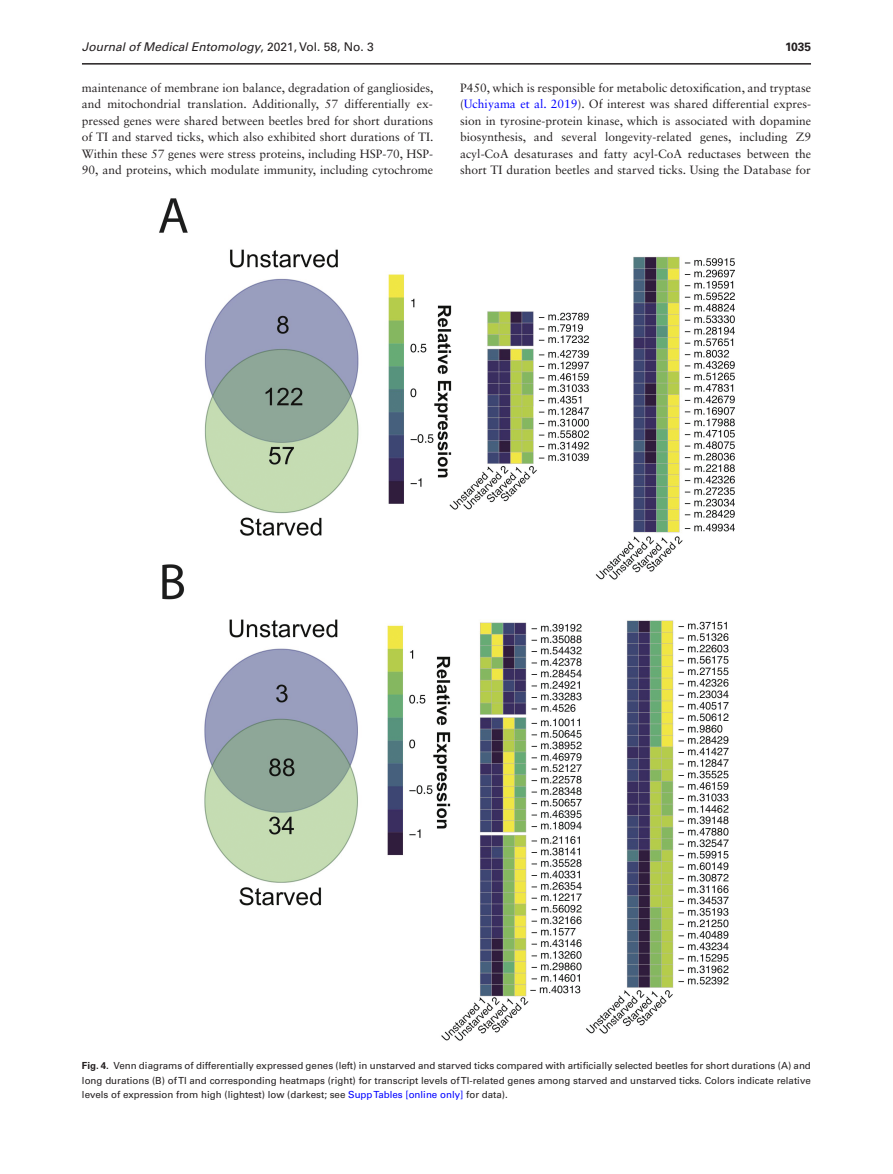
<style>
.page{position:relative;width:893px;height:1174px;background:#fff}
.page>*{position:absolute;margin:0;border:0;box-sizing:border-box;transform-origin:0 0}
.t1{font:12px/16.5px "Sabon LT Std";color:#231f20;text-align:justify}
.t2{font:italic 12px "Univers LT Std";color:#231f20}
.t3{font:700 12px "Univers LT Std";color:#231f20}
.t4{font:9.75px/14.2px "Univers LT Std";color:#231f20;text-align:justify}
.s1{font-style:normal}
.s2{color:#00f}
.s3{font-weight:700}
</style>
<div class="page">
<hr style="left:82px;top:63px;width:729px;height:2px;background:#231f20">
<img style="left:159px;top:198px;width:575px;height:843px">
<p class="t2" style="left:82px;top:40px;width:293px">Journal of Medical Entomology<span class="s1">, 2021, Vol. 58, No. 3</span></p>
<p class="t3" style="left:785px;top:40px;width:27px">1035</p>
<p class="t1" style="left:82px;top:79px;width:353px">maintenance of membrane ion balance, degradation of gangliosides, and mitochondrial translation. Additionally, 57 differentially ex&shy;pressed genes were shared between beetles bred for short durations of TI and starved ticks, which also exhibited short durations of TI.<br>Within these 57 genes were stress proteins, including HSP-70, HSP-90, and proteins, which modulate immunity, including cytochrome</p>
<p class="t1" style="left:460px;top:79px;width:353px">P450, which is responsible for metabolic detoxification, and tryptase (<span class="s2">Uchiyama et al. 2019</span>). Of interest was shared differential expres&shy;sion in tyrosine-protein kinase, which is associated with dopamine biosynthesis, and several longevity-related genes, including Z9 acyl-CoA desaturases and fatty acyl-CoA reductases between the short TI duration beetles and starved ticks. Using the Database for</p>
<p class="t4" style="left:82px;top:1058px;width:731px"><span class="s3">Fig. 4.</span> Venn diagrams of differentially expressed genes (left) in unstarved and starved ticks compared with artificially selected beetles for short durations (A) and long durations (B) of TI and corresponding heatmaps (right) for transcript levels of TI-related genes among starved and unstarved ticks. Colors indicate relative levels of expression from high (lightest) low (darkest; see <span class="s2">Supp Tables [online only]</span> for data).</p>
</div>
